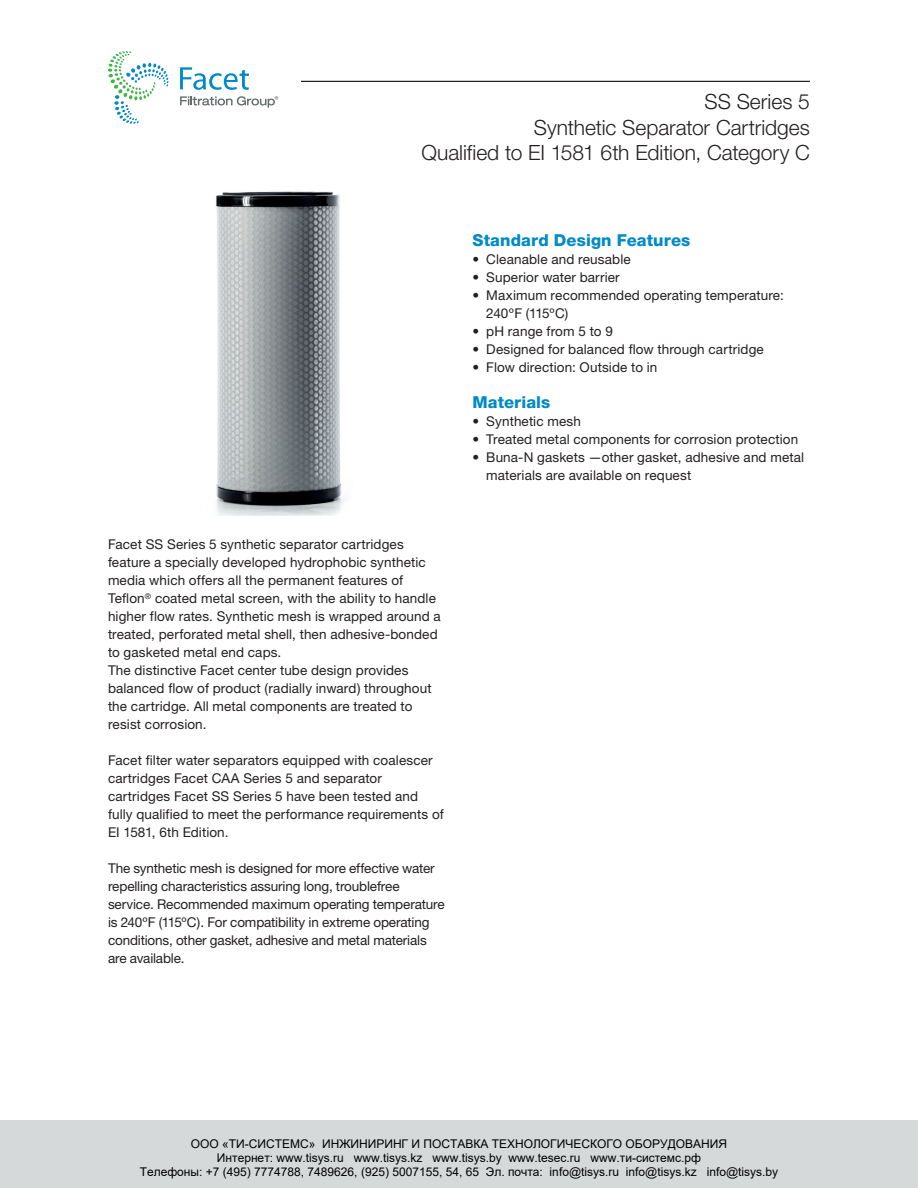
<style>
.page{position:relative;width:918px;height:1188px;background:#fff}
.page>*{position:absolute;margin:0;border:0;box-sizing:border-box;transform-origin:0 0}
.t1{font:300 21px/25.5px "Helvetica Neue LT Std";color:#231f20;text-align:right}
.t2{font:800 16.5px "Helvetica Neue";letter-spacing:.005em;color:#008ac7}
.t3{font:13.5px/18px "Helvetica Neue";letter-spacing:.01em;color:#231f20}
.t4{font:13.5px/18px "Helvetica Neue LT Std";letter-spacing:.01em;color:#231f20}
.t5{font:13.5px/18px "Helvetica Neue";letter-spacing:-.01em;color:#231f20}
.t6{font:12px/14.4px "Arial";color:#000;text-align:center}
</style>
<div class="page">
<div style="left:0;top:1120px;width:918px;height:68px;background:#d6d9da"></div>
<hr style="left:108px;top:81px;width:702px;height:1px;background:#231f20">
<div style="left:108px;top:51px;width:192px;height:95px;background:#fff"></div>
<svg style="left:108px;top:51px;width:61px;height:73px"></svg>
<svg style="left:180px;top:96px;width:98px;height:12px"></svg>
<svg style="left:180px;top:67px;width:69px;height:23px"></svg>
<img style="left:216px;top:191px;width:129px;height:324px">
<h1 class="t1" style="left:421px;top:89px;width:390px">SS Series 5<br>Synthetic Separator Cartridges<br>Qualified to EI 1581 6th Edition, Category C</h1>
<p class="t3" style="left:108px;top:535px;width:334px">Facet SS Series 5 synthetic separator cartridges feature a specially developed hydrophobic synthetic media which offers all the permanent features of Teflon<sup>®</sup> coated metal screen, with the ability to handle higher flow rates. Synthetic mesh is wrapped around a treated, perforated metal shell, then adhesive-bonded to gasketed metal end caps.<br>The distinctive Facet center tube design provides balanced flow of product (radially inward) throughout the cartridge. All metal components are treated to resist corrosion.</p>
<p class="t3" style="left:108px;top:751px;width:337px">Facet filter water separators equipped with coalescer cartridges Facet CAA Series 5 and separator cartridges Facet SS Series 5 have been tested and fully qualified to meet the performance requirements of EI 1581, 6th Edition.</p>
<p class="t5" style="left:108px;top:859px;width:338px">The synthetic mesh is designed for more effective water repelling characteristics assuring long, troublefree service. Recommended maximum operating temperature is 240ºF (115ºC). For compatibility in extreme operating conditions, other gasket, adhesive and metal materials are available.</p>
<p class="t2" style="left:472px;top:230px;width:219px">Standard Design Features</p>
<p class="t4" style="left:472px;top:250px;width:160px">• Cleanable and reusable</p>
<p class="t4" style="left:472px;top:268px;width:149px">• Superior water barrier</p>
<p class="t4" style="left:486px;top:286px;width:299px;text-indent:-14px">• Maximum recommended operating temperature:<br>240ºF (115ºC)</p>
<p class="t4" style="left:472px;top:322px;width:142px">• pH range from 5 to 9</p>
<p class="t4" style="left:472px;top:340px;width:293px">• Designed for balanced flow through cartridge</p>
<p class="t4" style="left:472px;top:358px;width:186px">• Flow direction: Outside to in</p>
<p class="t2" style="left:472px;top:392px;width:79px">Materials</p>
<p class="t4" style="left:472px;top:412px;width:110px">• Synthetic mesh</p>
<p class="t4" style="left:472px;top:430px;width:327px">• Treated metal components for corrosion protection</p>
<p class="t4" style="left:486px;top:448px;width:319px;text-indent:-14px">• Buna-N gaskets —other gasket, adhesive and metal materials are available on request</p>
<p class="t6" style="left:140px;top:1136px;width:640px">ООО «ТИ-СИСТЕМС» ИНЖИНИРИНГ И ПОСТАВКА ТЕХНОЛОГИЧЕСКОГО ОБОРУДОВАНИЯ<br>Интернет: www.tisys.ru www.tisys.kz www.tisys.by www.tesec.ru www.ти-системс.рф<br>Телефоны: +7 (495) 7774788, 7489626, (925) 5007155, 54, 65 Эл. почта: info@tisys.ru info@tisys.kz info@tisys.by</p>
</div>
